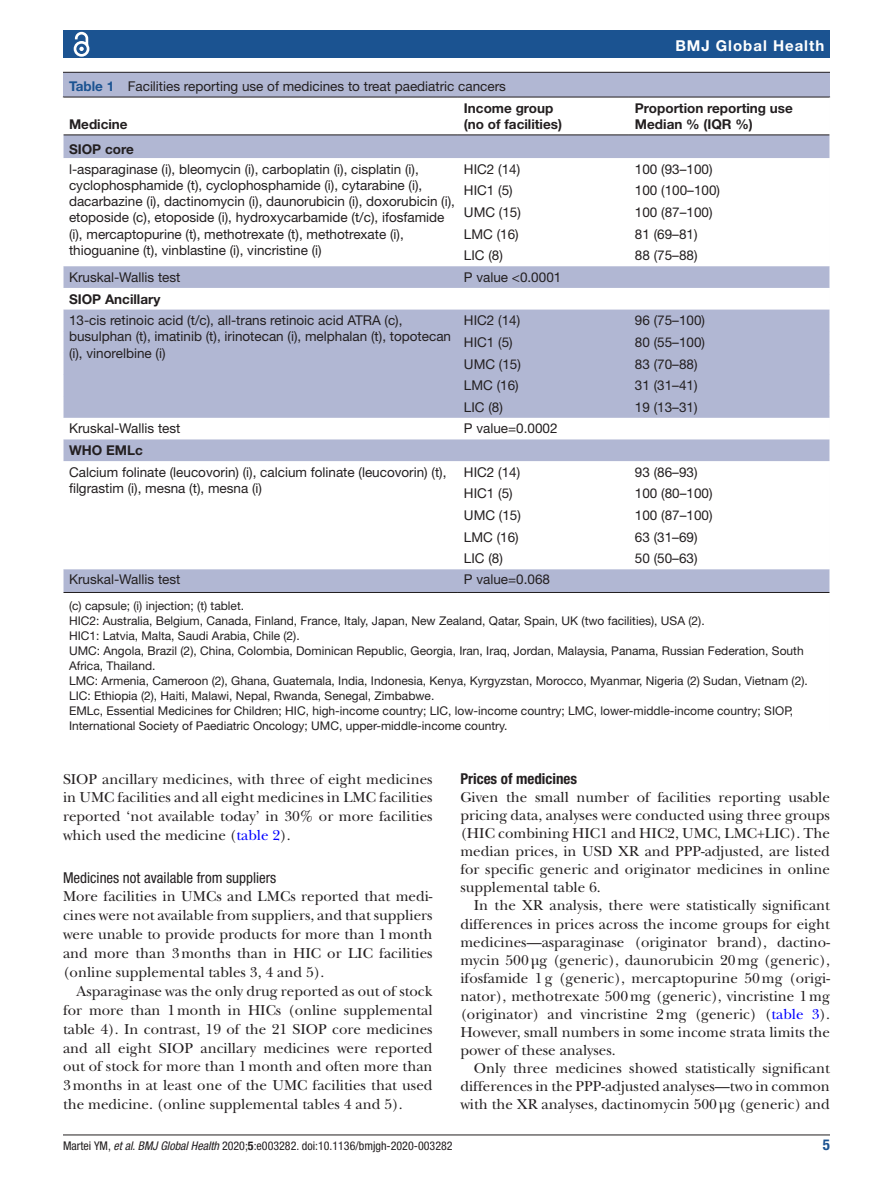
<style>
.page{position:relative;width:893px;height:1191px;background:#fff}
.page>*{position:absolute;margin:0;border:0;box-sizing:border-box;transform-origin:0 0}
.t1{font:15px/18px "New Baskerville";color:#231f20;text-align:justify}
.t2{font:condensed 15px "Helvetica Neue LT Std";color:#231f20}
.t3{font:700 condensed 15px "Helvetica Neue LT Std";color:#231f20}
.t4{font:700 15px "Helvetica Neue LT Std";letter-spacing:.065em;color:#fff}
.t5{font:700 condensed 15px "Helvetica Neue LT Std";color:#1b5391}
.t6{font:13.5px/16.2px "Helvetica Neue LT Std";color:#231f20}
.t7{font:700 13.5px/16.2px "Helvetica Neue LT Std";color:#231f20}
.t8{font:12px/15px "Helvetica Neue LT Std";color:#231f20}
.t9{font:condensed 12px "Helvetica Neue LT Std";color:#231f20}
.s1{font-weight:700;color:#1b5391}
.s2{color:#00f}
.s3{font-style:italic}
.s4{font-weight:700}
</style>
<div class="page">
<hr style="left:63px;top:1134px;width:767px;height:1px;background:#231f20">
<div style="left:63px;top:31px;width:767px;height:27px;background:#1b5391"></div>
<svg style="left:73px;top:31px;width:17px;height:26px"></svg>
<div style="left:63px;top:73px;width:767px;height:657px;background:#b1b7d3"></div>
<hr style="left:63px;top:72px;width:767px;height:1px;background:#231f20">
<svg style="left:64px;top:98px;width:766px;height:632px;fill:#fff"></svg>
<hr style="left:63px;top:97px;width:395px;height:1px;background:#231f20">
<hr style="left:63px;top:134px;width:395px;height:1px;background:#231f20">
<hr style="left:458px;top:97px;width:171px;height:1px;background:#231f20">
<hr style="left:458px;top:134px;width:171px;height:1px;background:#231f20">
<hr style="left:629px;top:97px;width:201px;height:1px;background:#231f20">
<hr style="left:629px;top:134px;width:201px;height:1px;background:#231f20">
<hr style="left:63px;top:592px;width:395px;height:1px;background:#231f20">
<hr style="left:458px;top:592px;width:171px;height:1px;background:#231f20">
<hr style="left:629px;top:592px;width:201px;height:1px;background:#231f20">
<hr style="left:63px;top:97px;width:1px;height:38px;background:#fff">
<svg style="left:63px;top:135px;width:1px;height:457px"></svg>
<hr style="left:63px;top:592px;width:1px;height:138px;background:#fff">
<hr style="left:69px;top:609px;width:761px;height:2px;background:#fff">
<hr style="left:69px;top:624px;width:761px;height:2px;background:#fff">
<hr style="left:69px;top:639px;width:761px;height:2px;background:#fff">
<hr style="left:69px;top:669px;width:761px;height:2px;background:#fff">
<hr style="left:69px;top:684px;width:761px;height:2px;background:#fff">
<hr style="left:69px;top:699px;width:761px;height:2px;background:#fff">
<hr style="left:69px;top:729px;width:761px;height:2px;background:#fff">
<p class="t4" style="left:675px;top:36px;width:150px">BMJ Global Health</p>
<p class="t6" style="left:69px;top:78px;width:439px"><span class="s1">Table 1</span> Facilities reporting use of medicines to treat paediatric cancers</p>
<p class="t7" style="left:69px;top:116px;width:60px">Medicine</p>
<p class="t7" style="left:464px;top:99px;width:100px">Income group (no of facilities)</p>
<p class="t7" style="left:635px;top:99px;width:160px">Proportion reporting use<br>Median % (IQR %)</p>
<p class="t7" style="left:69px;top:140px;width:66px">SIOP core</p>
<p class="t6" style="left:69px;top:161px;width:388px">l-asparaginase (i), bleomycin (i), carboplatin (i), cisplatin (i), cyclophosphamide (t), cyclophosphamide (i), cytarabine (i), dacarbazine (i), dactinomycin (i), daunorubicin (i), doxorubicin (i), etoposide (c), etoposide (i), hydroxycarbamide (t/c), ifosfamide (i), mercaptopurine (t), methotrexate (t), methotrexate (i), thioguanine (t), vinblastine (i), vincristine (i)</p>
<p class="t6" style="left:464px;top:161px;width:58px">HIC2 (14)</p>
<p class="t6" style="left:635px;top:161px;width:79px">100 (93–100)</p>
<p class="t6" style="left:464px;top:182px;width:50px">HIC1 (5)</p>
<p class="t6" style="left:635px;top:182px;width:87px">100 (100–100)</p>
<p class="t6" style="left:464px;top:204px;width:59px">UMC (15)</p>
<p class="t6" style="left:635px;top:204px;width:79px">100 (87–100)</p>
<p class="t6" style="left:464px;top:225px;width:56px">LMC (16)</p>
<p class="t6" style="left:635px;top:225px;width:64px">81 (69–81)</p>
<p class="t6" style="left:464px;top:247px;width:41px">LIC (8)</p>
<p class="t6" style="left:635px;top:247px;width:64px">88 (75–88)</p>
<p class="t6" style="left:69px;top:269px;width:113px">Kruskal-Wallis test</p>
<p class="t6" style="left:464px;top:269px;width:99px">P value &lt;0.0001</p>
<p class="t7" style="left:69px;top:290px;width:93px">SIOP Ancillary</p>
<p class="t6" style="left:69px;top:312px;width:384px">13-cis retinoic acid (t/c), all-trans retinoic acid ATRA (c), busulphan (t), imatinib (t), irinotecan (i), melphalan (t), topotecan (i), vinorelbine (i)</p>
<p class="t6" style="left:464px;top:312px;width:58px">HIC2 (14)</p>
<p class="t6" style="left:635px;top:312px;width:72px">96 (75–100)</p>
<p class="t6" style="left:464px;top:334px;width:50px">HIC1 (5)</p>
<p class="t6" style="left:635px;top:334px;width:72px">80 (55–100)</p>
<p class="t6" style="left:464px;top:355px;width:59px">UMC (15)</p>
<p class="t6" style="left:635px;top:355px;width:64px">83 (70–88)</p>
<p class="t6" style="left:464px;top:377px;width:56px">LMC (16)</p>
<p class="t6" style="left:635px;top:377px;width:64px">31 (31–41)</p>
<p class="t6" style="left:464px;top:399px;width:41px">LIC (8)</p>
<p class="t6" style="left:635px;top:399px;width:64px">19 (13–31)</p>
<p class="t6" style="left:69px;top:420px;width:113px">Kruskal-Wallis test</p>
<p class="t6" style="left:464px;top:420px;width:95px">P value=0.0002</p>
<p class="t7" style="left:69px;top:442px;width:75px">WHO EMLc</p>
<p class="t6" style="left:69px;top:464px;width:379px">Calcium folinate (leucovorin) (i), calcium folinate (leucovorin) (t), filgrastim (i), mesna (t), mesna (i)</p>
<p class="t6" style="left:464px;top:464px;width:58px">HIC2 (14)</p>
<p class="t6" style="left:635px;top:464px;width:64px">93 (86–93)</p>
<p class="t6" style="left:464px;top:485px;width:50px">HIC1 (5)</p>
<p class="t6" style="left:635px;top:485px;width:79px">100 (80–100)</p>
<p class="t6" style="left:464px;top:507px;width:59px">UMC (15)</p>
<p class="t6" style="left:635px;top:507px;width:79px">100 (87–100)</p>
<p class="t6" style="left:464px;top:528px;width:56px">LMC (16)</p>
<p class="t6" style="left:635px;top:528px;width:64px">63 (31–69)</p>
<p class="t6" style="left:464px;top:550px;width:41px">LIC (8)</p>
<p class="t6" style="left:635px;top:550px;width:64px">50 (50–63)</p>
<p class="t6" style="left:69px;top:570px;width:113px">Kruskal-Wallis test</p>
<p class="t6" style="left:464px;top:570px;width:88px">P value=0.068</p>
<p class="t8" style="left:69px;top:598px;width:740px">(c) capsule; (i) injection; (t) tablet.<br>HIC2: Australia, Belgium, Canada, Finland, France, Italy, Japan, New Zealand, Qatar, Spain, UK (two facilities), USA (2).<br>HIC1: Latvia, Malta, Saudi Arabia, Chile (2).<br>UMC: Angola, Brazil (2), China, Colombia, Dominican Republic, Georgia, Iran, Iraq, Jordan, Malaysia, Panama, Russian Federation, South Africa, Thailand.<br>LMC: Armenia, Cameroon (2), Ghana, Guatemala, India, Indonesia, Kenya, Kyrgyzstan, Morocco, Myanmar, Nigeria (2) Sudan, Vietnam (2).<br>LIC: Ethiopia (2), Haiti, Malawi, Nepal, Rwanda, Senegal, Zimbabwe.<br>EMLc, Essential Medicines for Children; HIC, high-income country; LIC, low-income country; LMC, lower-middle-income country; SIOP, International Society of Paediatric Oncology; UMC, upper-middle-income country.</p>
<p class="t1" style="left:63px;top:769px;width:371px;line-height:18.9px">SIOP ancillary medicines, with three of eight medicines in UMC facilities and all eight medicines in LMC facilities reported ‘not available today’ in 30% or more facilities which used the medicine (<span class="s2">table 2</span>).</p>
<p class="t2" style="left:63px;top:868px;width:215px">Medicines not available from suppliers</p>
<p class="t1" style="left:63px;top:887px;width:371px;line-height:18.9px">More facilities in UMCs and LMCs reported that medi&shy;cines were not available from suppliers, and that suppliers were unable to provide products for more than 1month and more than 3months than in HIC or LIC facilities (online supplemental tables 3, 4 and 5).</p>
<p class="t1" style="left:63px;top:981px;width:371px;line-height:18.9px;text-indent:14px">Asparaginase was the only drug reported as out of stock for more than 1month in HICs (online supplemental table 4). In contrast, 19 of the 21 SIOP core medicines and all eight SIOP ancillary medicines were reported out of stock for more than 1month and often more than 3months in at least one of the UMC facilities that used the medicine. (online supplemental tables 4 and 5).</p>
<p class="t3" style="left:460px;top:769px;width:118px">Prices of medicines</p>
<p class="t1" style="left:460px;top:788px;width:371px">Given the small number of facilities reporting usable pricing data, analyses were conducted using three groups (HIC combining HIC1 and HIC2, UMC, LMC+LIC). The median prices, in USD XR and PPP-adjusted, are listed for specific generic and originator medicines in online supplemental table 6.</p>
<p class="t1" style="left:460px;top:896px;width:371px;text-indent:14px">In the XR analysis, there were statistically significant differences in prices across the income groups for eight medicines—asparaginase (originator brand), dactino&shy;mycin 500µg (generic), daunorubicin 20mg (generic), ifosfamide 1g (generic), mercaptopurine 50mg (origi&shy;nator), methotrexate 500mg (generic), vincristine 1mg (originator) and vincristine 2mg (generic) (<span class="s2">table 3</span>).<br>However, small numbers in some income strata limits the power of these analyses.</p>
<p class="t1" style="left:460px;top:1059px;width:371px;text-indent:14px">Only three medicines showed statistically significant differences in the PPP-adjusted analyses—two in common with the XR analyses, dactinomycin 500µg (generic) and</p>
<p class="t9" style="left:63px;top:1138px;width:391px">Martei YM, <span class="s3">et al</span>. <span class="s3">BMJ Global Health</span> 2020;<span class="s4">5</span>:e003282. doi:10.1136/bmjgh-2020-003282</p>
<p class="t5" style="left:823px;top:1135px;width:9px">5</p>
</div>
